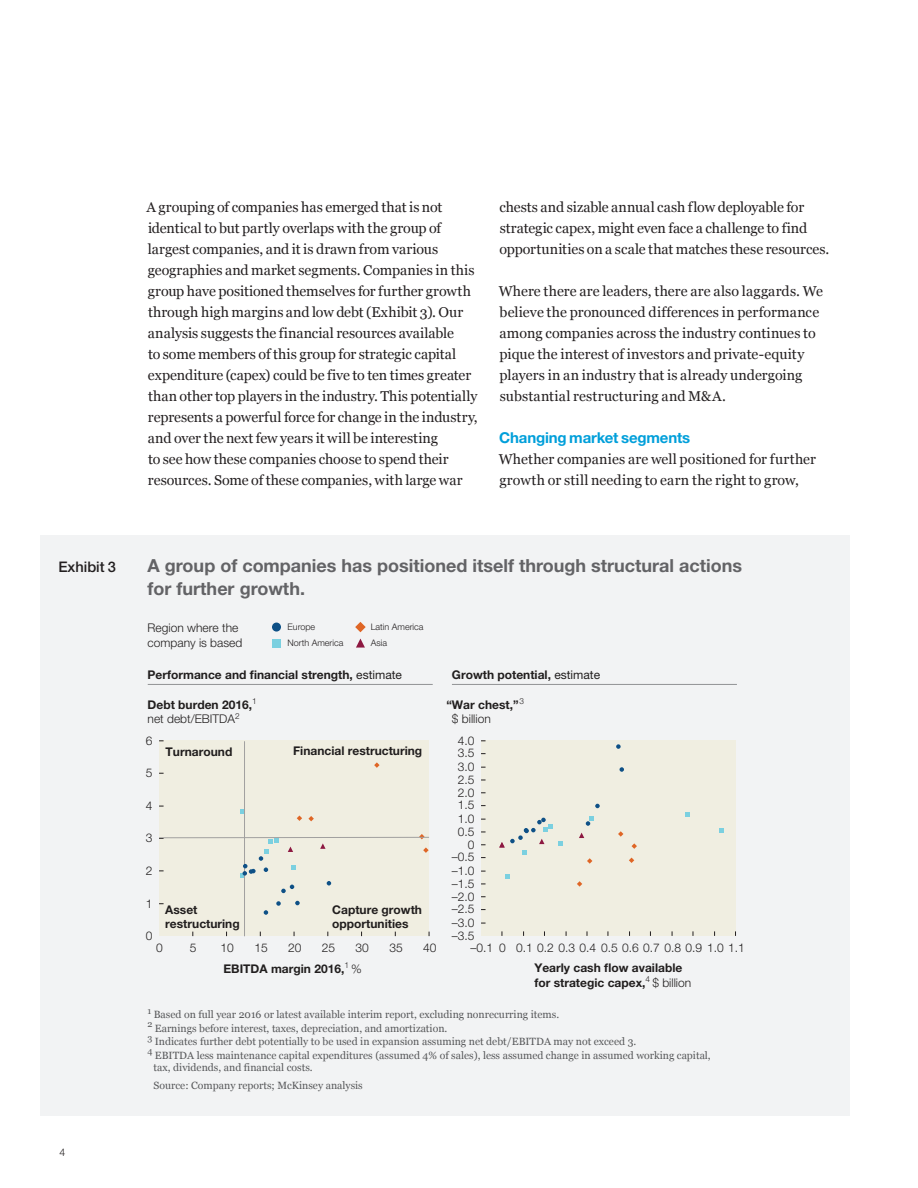
<style>
.page{position:relative;width:918px;height:1188px;background:#fff}
.page>*{position:absolute;margin:0;border:0;box-sizing:border-box;transform-origin:0 0}
.t1{font:700 18px/22.5px "Helvetica Neue LT Std";color:#636366}
.t2{font:900 15px/21px "Helvetica Neue LT Std";color:#231f20}
.t3{font:700 15px "Helvetica Neue LT Std";letter-spacing:-.01em;color:#009fda}
.t4{font:500 14.7px "Helvetica Neue LT Std";color:#231f20}
.t5{font:14.25px/21px "Georgia";color:#231f20}
.t6{font:700 12px/14.4px "Helvetica Neue LT Std";color:#211e1e}
.t7{font:300 12px/13.2px "Helvetica Neue LT Std";color:#211e1e}
.t8{font:10.5px "Georgia";color:#57585a}
.t9{font:300 10.5px "Helvetica Neue LT Std";color:#231f20}
.t10{font:300 9px "Helvetica Neue LT Std";color:#231f20}
.s1{font-weight:400}
.s2{font-weight:300}
</style>
<div class="page">
<div style="left:40px;top:535px;width:810px;height:581px;background:#f2f3f4"></div>
<div style="left:481px;top:741px;width:255px;height:195px;background:#f0eee1"></div>
<div style="left:159px;top:741px;width:270px;height:195px;background:#f0eee1"></div>
<hr style="left:148px;top:684px;width:285px;height:1px;background:#919295">
<hr style="left:452px;top:684px;width:285px;height:1px;background:#919295">
<svg style="left:355px;top:622px;width:11px;height:10px"></svg>
<div style="left:272px;top:639px;width:9px;height:9px;background:#7bd0e0"></div>
<svg style="left:356px;top:639px;width:9px;height:9px"></svg>
<svg style="left:241px;top:809px;width:3px;height:5px"></svg>
<svg style="left:374px;top:762px;width:6px;height:6px"></svg>
<svg style="left:308px;top:816px;width:6px;height:5px"></svg>
<svg style="left:297px;top:816px;width:5px;height:5px"></svg>
<svg style="left:719px;top:829px;width:5px;height:4px"></svg>
<svg style="left:686px;top:812px;width:4px;height:5px"></svg>
<svg style="left:505px;top:874px;width:5px;height:5px"></svg>
<svg style="left:577px;top:881px;width:5px;height:6px"></svg>
<svg style="left:632px;top:843px;width:5px;height:6px"></svg>
<svg style="left:618px;top:831px;width:5px;height:6px"></svg>
<svg style="left:587px;top:858px;width:5px;height:6px"></svg>
<svg style="left:629px;top:858px;width:5px;height:5px"></svg>
<svg style="left:579px;top:833px;width:5px;height:5px"></svg>
<hr style="left:244px;top:741px;width:1px;height:195px;background:#a1a09f">
<div style="left:272px;top:623px;width:9px;height:9px;background:#0e5086;border-radius:50%"></div>
<svg style="left:159px;top:834px;width:270px;height:59px"></svg>
<svg style="left:499px;top:818px;width:64px;height:37px"></svg>
<svg style="left:586px;top:816px;width:8px;height:10px"></svg>
<svg style="left:595px;top:804px;width:5px;height:4px"></svg>
<svg style="left:620px;top:767px;width:4px;height:5px"></svg>
<svg style="left:616px;top:744px;width:5px;height:5px"></svg>
<svg style="left:295px;top:901px;width:5px;height:4px"></svg>
<svg style="left:276px;top:901px;width:5px;height:5px"></svg>
<svg style="left:264px;top:910px;width:4px;height:5px"></svg>
<p class="t5" style="left:147px;top:197px;width:333px">A grouping of companies has emerged that is not identical to but partly overlaps with the group of largest companies, and it is drawn from various geographies and market segments. Companies in this group have positioned themselves for further growth through high margins and low debt (Exhibit 3). Our analysis suggests the financial resources available<br>to some members of this group for strategic capital expenditure (capex) could be five to ten times greater than other top players in the industry. This potentially represents a powerful force for change in the industry, and over the next few years it will be interesting<br>to see how these companies choose to spend their resources. Some of these companies, with large war</p>
<p class="t5" style="left:499px;top:197px;width:332px">chests and sizable annual cash flow deployable for strategic capex, might even face a challenge to find opportunities on a scale that matches these resources.</p>
<p class="t5" style="left:499px;top:281px;width:326px">Where there are leaders, there are also laggards. We believe the pronounced differences in performance among companies across the industry continues to pique the interest of investors and private-equity players in an industry that is already undergoing substantial restructuring and M&amp;A.</p>
<p class="t3" style="left:499px;top:429px;width:193px">Changing market segments</p>
<p class="t5" style="left:499px;top:449px;width:319px">Whether companies are well positioned for further growth or still needing to earn the right to grow,</p>
<p class="t2" style="left:148px;top:400px;width:567px">CDP 2017<br>Pulp, paper, and packaging in the next decade: Transformational change<br>Exhibit 3 of 5</p>
<p class="t4" style="left:58px;top:558px;width:59px">Exhibit 3</p>
<p class="t1" style="left:148px;top:554px;width:596px">A group of companies has positioned itself through structural actions for further growth.</p>
<p class="t7" style="left:148px;top:621px;width:96px;line-height:14.4px">Region where the company is based</p>
<p class="t10" style="left:288px;top:621px;width:29px">Europe</p>
<p class="t10" style="left:371px;top:621px;width:54px">Latin America</p>
<p class="t10" style="left:288px;top:637px;width:57px">North America</p>
<p class="t10" style="left:371px;top:637px;width:18px">Asia</p>
<p class="t6" style="left:148px;top:668px;width:256px">Performance and financial strength, <span class="s1">estimate</span></p>
<p class="t6" style="left:148px;top:697px;width:111px">Debt burden 2016,<sup>1 </sup><span class="s2">net debt/EBITDA</span><sup>2</sup></p>
<p class="t6" style="left:452px;top:668px;width:150px">Growth potential, <span class="s1">estimate</span></p>
<p class="t6" style="left:452px;top:697px;width:73px;text-indent:-6px">“War chest,”<sup>3 </sup><span class="s2">$ billion</span></p>
<p class="t7" style="left:146px;top:733px;width:8px">6</p>
<p class="t7" style="left:146px;top:766px;width:8px">5</p>
<p class="t6" style="left:166px;top:744px;width:68px">Turnaround</p>
<p class="t6" style="left:293px;top:744px;width:131px">Financial restructuring</p>
<p class="t7" style="left:458px;top:734px;width:18px">4.0</p>
<p class="t7" style="left:458px;top:746px;width:18px;text-align:justify">3.5<br>3.0<br>2.5</p>
<p class="t7" style="left:458px;top:785px;width:18px">2.0</p>
<p class="t7" style="left:146px;top:799px;width:8px">4</p>
<p class="t7" style="left:146px;top:831px;width:8px">3</p>
<p class="t7" style="left:458px;top:798px;width:18px">1.5</p>
<p class="t7" style="left:458px;top:812px;width:18px;text-align:right">1.0<br>0.5<br>0</p>
<p class="t7" style="left:146px;top:864px;width:8px">2</p>
<p class="t7" style="left:452px;top:850px;width:24px;text-align:justify">–0.5 –1.0 –1.5</p>
<p class="t7" style="left:146px;top:896px;width:8px">1</p>
<p class="t7" style="left:146px;top:929px;width:8px">0</p>
<p class="t6" style="left:165px;top:902px;width:76px">Asset restructuring</p>
<p class="t6" style="left:332px;top:902px;width:91px">Capture growth opportunities</p>
<p class="t7" style="left:452px;top:889px;width:24px">–2.0</p>
<p class="t7" style="left:452px;top:902px;width:24px">–2.5 –3.0</p>
<p class="t7" style="left:452px;top:929px;width:24px">–3.5</p>
<p class="t7" style="left:156px;top:941px;width:8px">0</p>
<p class="t7" style="left:221px;top:941px;width:15px">10</p>
<p class="t7" style="left:254px;top:941px;width:15px">15</p>
<p class="t7" style="left:288px;top:941px;width:15px">20</p>
<p class="t7" style="left:322px;top:941px;width:15px">25</p>
<p class="t7" style="left:190px;top:941px;width:8px">5</p>
<p class="t7" style="left:389px;top:941px;width:15px">35</p>
<p class="t7" style="left:423px;top:941px;width:15px">40</p>
<p class="t6" style="left:224px;top:937px;width:147px;line-height:20.4px;text-indent:132px"><span class="s2">30<br></span>EBITDA margin 2016,<sup>1</sup> <span class="s2">%</span></p>
<p class="t7" style="left:471px;top:941px;width:276px">–0.1 0 0.1 0.2 0.3 0.4 0.5 0.6 0.7 0.8 0.9 1.0 1.1</p>
<p class="t6" style="left:534px;top:961px;width:158px">Yearly cash flow available for strategic capex,<sup>4</sup> <span class="s2">$ billion</span></p>
<p class="t9" style="left:60px;top:1145px;width:7px">4</p>
<p class="t8" style="left:148px;top:1009px;width:413px"><sup>1</sup> Based on full year 2016 or latest available interim report, excluding nonrecurring items.</p>
<p class="t8" style="left:148px;top:1022px;width:301px"><sup>2</sup> Earnings before interest, taxes, depreciation, and amortization.</p>
<p class="t8" style="left:148px;top:1036px;width:490px"><sup>3</sup> Indicates further debt potentially to be used in expansion assuming net debt/EBITDA may not exceed 3.</p>
<p class="t8" style="left:148px;top:1049px;width:565px"><sup>4</sup> EBITDA less maintenance capital expenditures (assumed 4% of sales), less assumed change in assumed working capital,</p>
<p class="t8" style="left:154px;top:1062px;width:161px">tax, dividends, and financial costs.</p>
<p class="t8" style="left:154px;top:1079px;width:211px">Source: Company reports; McKinsey analysis</p>
</div>
